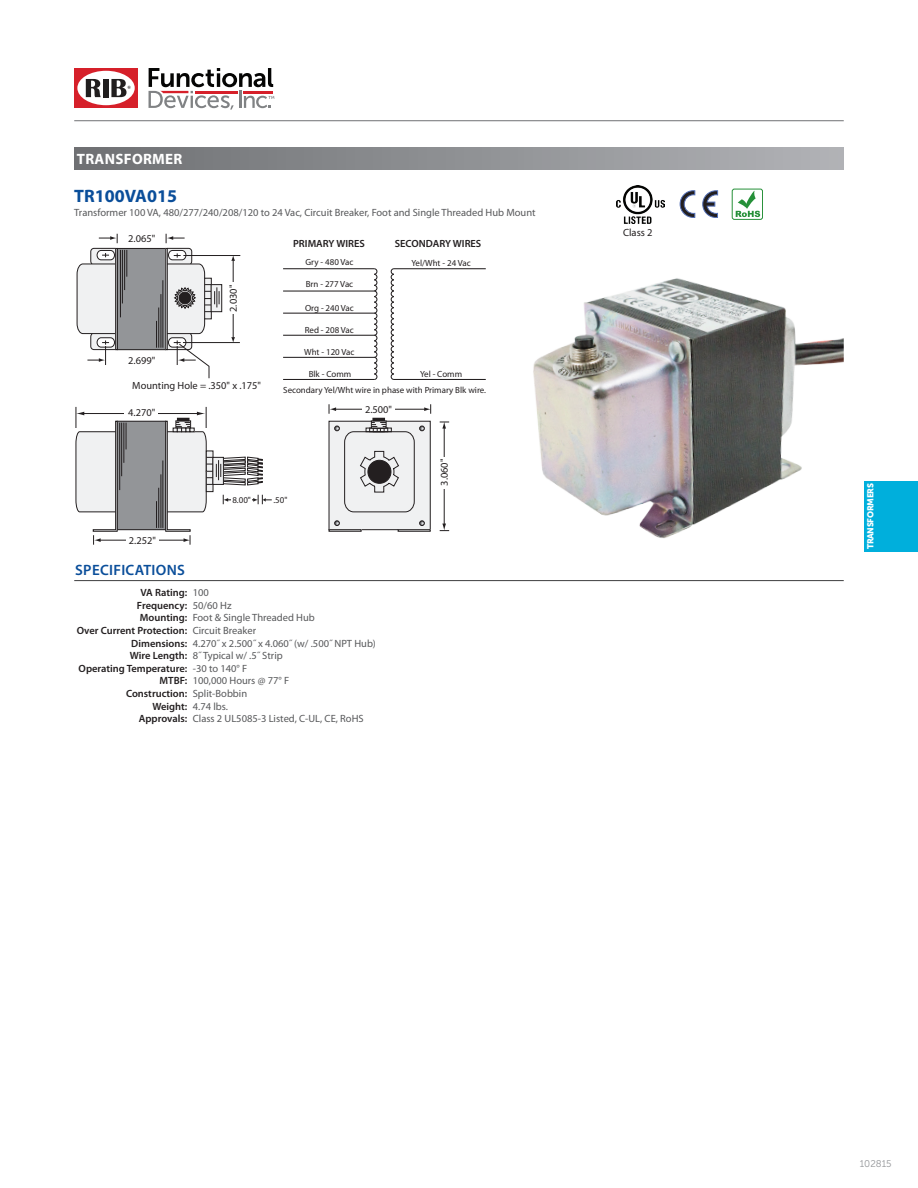
<style>
.page{position:relative;width:918px;height:1188px;background:#fff}
.page>*{position:absolute;margin:0;border:0;box-sizing:border-box;transform-origin:0 0}
.t1{font:700 18px "Myriad Pro";color:#0a4e9a}
.t2{font:600 15px "Myriad Pro";letter-spacing:.02em;color:#0a4e9a}
.t3{font:700 15px "Myriad Pro";letter-spacing:.02em;color:#fff}
.t4{font:10.5px "Myriad Pro";color:#57585a}
.t5{font:600 10.5px "Myriad Pro";color:#231f20}
.t6{font:10.5px "Myriad Pro";color:#231f20}
.t7{font:10.35px "Myriad Pro";color:#231f20}
.t8{font:600 10.35px "Myriad Pro";color:#231f20}
.t9{font:9.75px "Museo Sans 300";color:#939598}
.t10{font:9px/15.9px "Myriad Pro";color:#231f20}
.t11{font:8.7px "Museo Sans 900";letter-spacing:-.04em;color:#fff}
</style>
<div class="page">
<div style="left:74px;top:68px;width:64px;height:40px;background:#d6202a"></div>
<div style="left:77px;top:71px;width:58px;height:34px;background:#fff;border-radius:50%"></div>
<svg style="left:86px;top:79px;width:15px;height:18px"></svg>
<div style="left:103px;top:79px;width:5px;height:18px;background:#211e1e"></div>
<svg style="left:111px;top:79px;width:20px;height:18px"></svg>
<svg style="left:149px;top:68px;width:125px;height:42px"></svg>
<hr style="left:74px;top:120px;width:770px;height:1px;background:#6f7073">
<div style="left:864px;top:481px;width:54px;height:71px;background:#00afdc"></div>
<div style="left:74px;top:147px;width:769px;height:22px;background:linear-gradient(to right,#6e7073,#b1b2b6)"></div>
<div style="left:117px;top:248px;width:49px;height:102px;background:#939598"></div>
<div style="left:117px;top:248px;width:49px;height:102px;border:1px solid #231f20"></div>
<div style="left:211px;top:284px;width:11px;height:28px;border:1px solid #231f20"></div>
<div style="left:329px;top:421px;width:101px;height:109px;background:#f0f1f2"></div>
<div style="left:117px;top:421px;width:49px;height:109px;background:#939598"></div>
<div style="left:117px;top:421px;width:49px;height:109px;border:1px solid #231f20"></div>
<hr style="left:233px;top:260px;width:1px;height:78px;background:#231f20">
<svg style="left:231px;top:337px;width:4px;height:5px"></svg>
<svg style="left:231px;top:256px;width:4px;height:5px"></svg>
<hr style="left:183px;top:255px;width:57px;height:1px;background:#231f20">
<hr style="left:183px;top:342px;width:57px;height:1px;background:#231f20">
<hr style="left:444px;top:427px;width:1px;height:98px;background:#231f20">
<svg style="left:440px;top:422px;width:9px;height:7px"></svg>
<svg style="left:440px;top:524px;width:9px;height:7px"></svg>
<svg style="left:76px;top:234px;width:51px;height:131px"></svg>
<svg style="left:156px;top:234px;width:64px;height:145px"></svg>
<svg style="left:419px;top:520px;width:6px;height:6px"></svg>
<svg style="left:334px;top:520px;width:6px;height:6px"></svg>
<svg style="left:329px;top:404px;width:102px;height:109px"></svg>
<div style="left:227px;top:283px;width:14px;height:31px;background:#fff"></div>
<div style="left:362px;top:402px;width:33px;height:13px;background:#fff"></div>
<div style="left:438px;top:457px;width:14px;height:32px;background:#fff"></div>
<div style="left:329px;top:529px;width:33px;height:3px;border:1px solid #231f20"></div>
<div style="left:398px;top:529px;width:33px;height:3px;border:1px solid #231f20"></div>
<div style="left:115px;top:248px;width:3px;height:102px;border:1px solid #231f20"></div>
<div style="left:165px;top:248px;width:3px;height:102px;border:1px solid #231f20"></div>
<hr style="left:283px;top:268px;width:91px;height:1px;background:#231f20">
<hr style="left:394px;top:268px;width:92px;height:1px;background:#231f20">
<hr style="left:394px;top:379px;width:92px;height:1px;background:#231f20">
<hr style="left:283px;top:291px;width:91px;height:1px;background:#231f20">
<hr style="left:283px;top:313px;width:91px;height:1px;background:#231f20">
<hr style="left:283px;top:335px;width:91px;height:1px;background:#231f20">
<hr style="left:283px;top:357px;width:91px;height:1px;background:#231f20">
<hr style="left:283px;top:379px;width:91px;height:1px;background:#231f20">
<svg style="left:373px;top:268px;width:5px;height:112px"></svg>
<svg style="left:390px;top:268px;width:5px;height:112px"></svg>
<svg style="left:75px;top:407px;width:52px;height:138px"></svg>
<svg style="left:156px;top:407px;width:116px;height:138px"></svg>
<div style="left:126px;top:533px;width:32px;height:13px;background:#fff"></div>
<hr style="left:74px;top:580px;width:770px;height:1px;background:#3e3e3f">
<img style="left:533px;top:278px;width:311px;height:261px">
<svg style="left:703px;top:191px;width:15px;height:27px"></svg>
<svg style="left:680px;top:191px;width:15px;height:27px"></svg>
<svg style="left:736px;top:191px;width:24px;height:26px"></svg>
<div style="left:732px;top:189px;width:31px;height:31px;border:1px solid #269039;border-radius:2px"></div>
<img style="left:617px;top:185px;width:47px;height:39px">
<h2 class="t3" style="left:77px;top:149px;width:107px">TRANSFORMER</h2>
<p class="t1" style="left:74px;top:185px;width:104px">TR100VA015</p>
<p class="t4" style="left:74px;top:206px;width:463px">Transformer 100 VA, 480/277/240/208/120 to 24 Vac, Circuit Breaker, Foot and Single Threaded Hub Mount</p>
<p class="t7" style="left:128px;top:232px;width:29px">2.065"</p>
<p class="t7" style="left:128px;top:355px;width:29px">2.699"</p>
<p class="t7" style="left:227px;top:312px;width:29px;rotate:-90deg">2.030"</p>
<p class="t7" style="left:132px;top:380px;width:130px">Mounting Hole = .350" x .175"</p>
<p class="t7" style="left:128px;top:406px;width:29px">4.270"</p>
<p class="t8" style="left:293px;top:237px;width:73px">PRIMARY WIRES</p>
<p class="t8" style="left:395px;top:237px;width:88px">SECONDARY WIRES</p>
<p class="t10" style="left:306px;top:254px;width:49px">Gry - 480 Vac</p>
<p class="t10" style="left:306px;top:276px;width:49px">Brn - 277 Vac</p>
<p class="t10" style="left:305px;top:300px;width:50px">Org - 240 Vac</p>
<p class="t10" style="left:305px;top:322px;width:51px">Red - 208 Vac</p>
<p class="t10" style="left:304px;top:344px;width:52px">Wht - 120 Vac</p>
<p class="t10" style="left:309px;top:366px;width:44px">Blk - Comm</p>
<p class="t10" style="left:411px;top:255px;width:61px">Yel/Wht - 24 Vac</p>
<p class="t10" style="left:283px;top:366px;width:204px;text-indent:137px">Yel - Comm<br>Secondary Yel/Wht wire in phase with Primary Blk wire.</p>
<p class="t7" style="left:365px;top:403px;width:29px">2.500"</p>
<p class="t7" style="left:129px;top:534px;width:29px">2.252"</p>
<p class="t2" style="left:75px;top:560px;width:111px">SPECIFICATIONS</p>
<p class="t10" style="left:232px;top:492px;width:20px">8.00"</p>
<p class="t10" style="left:273px;top:492px;width:16px">.50"</p>
<p class="t7" style="left:438px;top:486px;width:29px;rotate:-90deg">3.060"</p>
<p class="t5" style="left:141px;top:586px;width:48px">VA Rating:</p>
<p class="t5" style="left:137px;top:599px;width:52px">Frequency:</p>
<p class="t5" style="left:140px;top:611px;width:49px">Mounting:</p>
<p class="t5" style="left:77px;top:624px;width:112px">Over Current Protection:</p>
<p class="t5" style="left:131px;top:636px;width:58px">Dimensions:</p>
<p class="t5" style="left:130px;top:649px;width:59px">Wire Length:</p>
<p class="t5" style="left:79px;top:662px;width:110px">Operating Temperature:</p>
<p class="t5" style="left:160px;top:674px;width:29px">MTBF:</p>
<p class="t5" style="left:126px;top:687px;width:63px">Construction:</p>
<p class="t5" style="left:152px;top:699px;width:36px">Weight:</p>
<p class="t5" style="left:139px;top:712px;width:50px">Approvals:</p>
<p class="t4" style="left:193px;top:586px;width:18px">100</p>
<p class="t4" style="left:193px;top:599px;width:40px">50/60 Hz</p>
<p class="t4" style="left:193px;top:611px;width:124px">Foot &amp; Single Threaded Hub</p>
<p class="t4" style="left:193px;top:624px;width:65px">Circuit Breaker</p>
<p class="t4" style="left:193px;top:637px;width:185px">4.270˝ x 2.500˝ x 4.060˝ (w/ .500˝ NPT Hub)</p>
<p class="t4" style="left:193px;top:649px;width:91px">8˝ Typical w/ .5˝ Strip</p>
<p class="t4" style="left:193px;top:662px;width:56px">-30 to 140° F</p>
<p class="t4" style="left:193px;top:674px;width:98px">100,000 Hours @ 77° F</p>
<p class="t4" style="left:193px;top:687px;width:56px">Split-Bobbin</p>
<p class="t4" style="left:193px;top:700px;width:37px">4.74 lbs.</p>
<p class="t4" style="left:193px;top:712px;width:172px">Class 2 UL5085-3 Listed, C-UL, CE, RoHS</p>
<p class="t6" style="left:623px;top:226px;width:31px">Class 2</p>
<p class="t11" style="left:865px;top:549px;width:68px;rotate:-90deg">TRANSFORMERS</p>
<p class="t9" style="left:860px;top:1158px;width:33px">102815</p>
</div>
